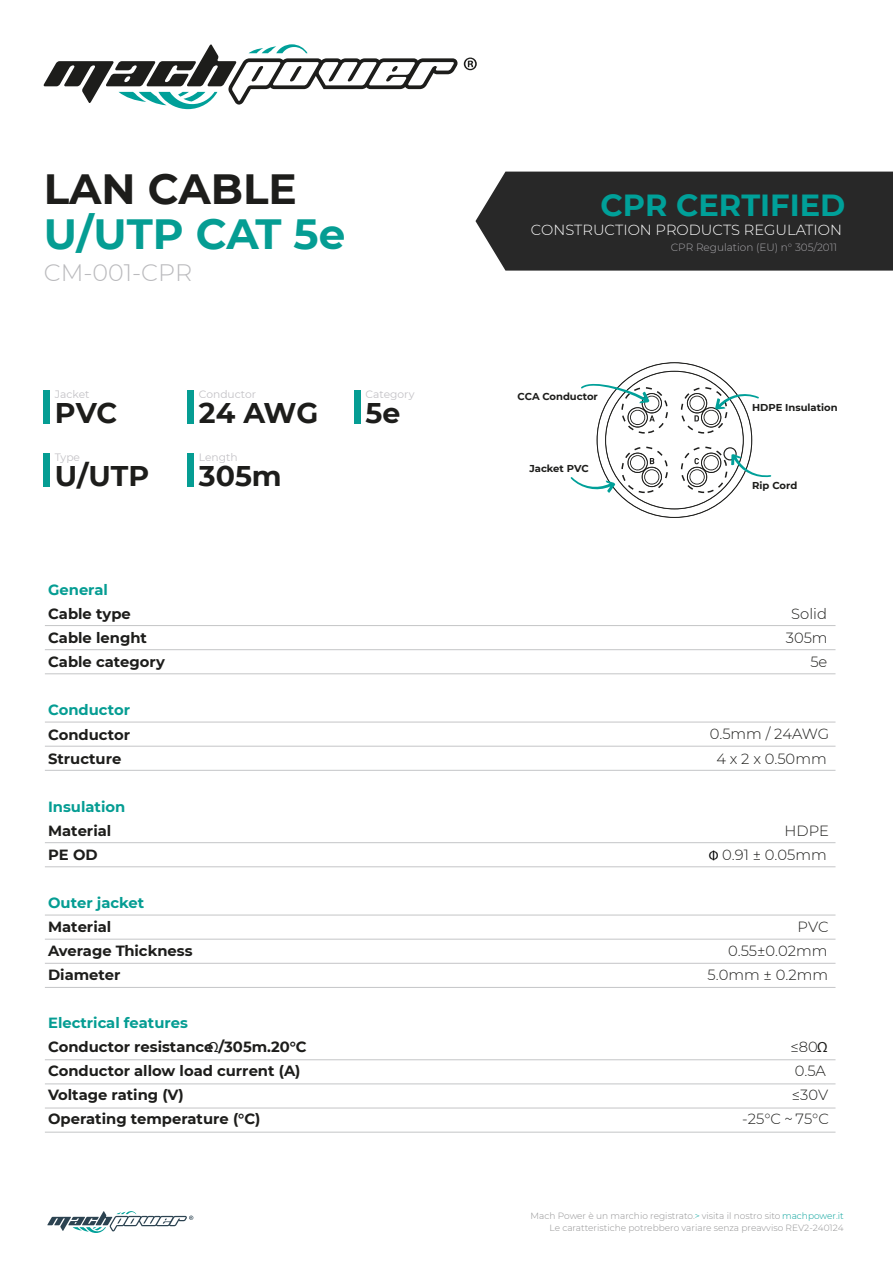
<style>
.page{position:relative;width:893px;height:1263px;background:#fff}
.page>*{position:absolute;margin:0;border:0;box-sizing:border-box;transform-origin:0 0}
.t1{font:700 42.15px "Montserrat";color:#059d93}
.t2{font:700 42.15px "Montserrat";color:#1d1d1b}
.t3{font:700 30.45px "Montserrat";color:#00a099}
.t4{font:700 28.5px "Montserrat";color:#1d1d1b}
.t5{font:300 23.85px "Montserrat";color:#bababd}
.t6{font:700 14.7px/24px "Montserrat";color:#1d1d1b}
.t7{font:300 14.7px/24px "Montserrat";color:#1d1d1b;text-align:right}
.t8{font:700 14.7px "Montserrat";color:#059d93}
.t9{font:300 14.7px "Montserrat";color:#fff}
.t10{font:10.65px "Montserrat";color:#c3c2c6}
.t11{font:300 10.5px "Montserrat";color:#a8a7ab}
.t12{font:700 10.05px "Montserrat";color:#1d1d1b}
.t13{font:300 9px/12px "Montserrat";color:#909091;text-align:right}
.s1{color:#059d93}
.s2{font-family:"Myriad Pro";font-weight:400}
.s3{font-family:"Myriad Pro";font-weight:400;font-size:13.5px;color:#000101}
.s4{color:#00a099}
</style>
<div class="page">
<div style="left:44px;top:390px;width:6px;height:34px;background:#059d93"></div>
<div style="left:44px;top:453px;width:6px;height:34px;background:#059d93"></div>
<div style="left:188px;top:390px;width:6px;height:34px;background:#059d93"></div>
<div style="left:188px;top:453px;width:6px;height:34px;background:#059d93"></div>
<div style="left:354px;top:390px;width:7px;height:34px;background:#059d93"></div>
<svg style="left:44px;top:44px;width:433px;height:65px"></svg>
<div style="left:475px;top:172px;width:418px;height:99px;background:#282828"></div>
<svg style="left:570px;top:362px;width:202px;height:156px"></svg>
<hr style="left:45px;top:625px;width:790px;height:1px;background:#c4c5c7">
<hr style="left:45px;top:649px;width:790px;height:1px;background:#c4c5c7">
<hr style="left:45px;top:673px;width:790px;height:1px;background:#c4c5c7">
<hr style="left:45px;top:722px;width:790px;height:1px;background:#c4c5c7">
<hr style="left:45px;top:746px;width:790px;height:1px;background:#c4c5c7">
<hr style="left:45px;top:770px;width:790px;height:1px;background:#c4c5c7">
<hr style="left:45px;top:866px;width:790px;height:1px;background:#c4c5c7">
<hr style="left:45px;top:842px;width:790px;height:1px;background:#c4c5c7">
<hr style="left:45px;top:915px;width:790px;height:1px;background:#c4c5c7">
<hr style="left:45px;top:987px;width:790px;height:1px;background:#c4c5c7">
<hr style="left:45px;top:963px;width:790px;height:1px;background:#c4c5c7">
<hr style="left:45px;top:939px;width:790px;height:1px;background:#c4c5c7">
<hr style="left:45px;top:1108px;width:790px;height:1px;background:#c4c5c7">
<hr style="left:45px;top:1084px;width:790px;height:1px;background:#c4c5c7">
<hr style="left:45px;top:1132px;width:790px;height:1px;background:#c4c5c7">
<hr style="left:45px;top:1059px;width:790px;height:1px;background:#c4c5c7">
<svg style="left:47px;top:1211px;width:146px;height:22px"></svg>
<h1 class="t2" style="left:44px;top:159px;width:255px">LAN CABLE</h1>
<h1 class="t1" style="left:44px;top:204px;width:303px">U/UTP CAT 5e</h1>
<h3 class="t5" style="left:44px;top:257px;width:150px">CM-001-CPR</h3>
<p class="t10" style="left:55px;top:386px;width:36px">Jacket</p>
<h3 class="t4" style="left:55px;top:392px;width:64px">PVC</h3>
<p class="t10" style="left:55px;top:449px;width:27px">Type</p>
<h3 class="t4" style="left:55px;top:455px;width:96px">U/UTP</h3>
<p class="t10" style="left:199px;top:386px;width:59px">Conductor</p>
<h3 class="t4" style="left:199px;top:392px;width:121px">24 AWG</h3>
<p class="t10" style="left:199px;top:449px;width:40px">Length</p>
<h3 class="t4" style="left:199px;top:455px;width:84px">305m</h3>
<p class="t8" style="left:48px;top:579px;width:61px">General</p>
<p class="t6" style="left:48px;top:601px;width:118px">Cable type<br>Cable lenght<br>Cable category</p>
<p class="t8" style="left:48px;top:700px;width:83px">Conductor</p>
<p class="t6" style="left:48px;top:721px;width:83px">Conductor<br>Structure</p>
<p class="t8" style="left:48px;top:796px;width:79px">Insulation</p>
<p class="t6" style="left:48px;top:818px;width:65px">Material<br>PE OD</p>
<p class="t8" style="left:48px;top:892px;width:98px">Outer jacket</p>
<p class="t6" style="left:48px;top:914px;width:146px">Material<br>Average Thickness<br>Diameter</p>
<p class="t6" style="left:48px;top:1010px;width:260px"><span class="s1">Electrical features<br></span>Conductor resistance<span class="s2">Ω</span>/305m.20°C<br>Conductor allow load current (A)<br>Voltage rating (V)<br>Operating temperature (°C)</p>
<p class="t10" style="left:365px;top:386px;width:51px">Category</p>
<h3 class="t4" style="left:365px;top:392px;width:36px">5e</h3>
<h2 class="t3" style="left:600px;top:183px;width:246px">CPR CERTIFIED</h2>
<p class="t9" style="left:531px;top:219px;width:312px">CONSTRUCTION PRODUCTS REGULATION</p>
<p class="t11" style="left:671px;top:240px;width:168px">CPR Regulation (EU) n° 305/2011</p>
<p class="t12" style="left:518px;top:389px;width:82px">CCA Conductor</p>
<p class="t12" style="left:529px;top:461px;width:61px">Jacket PVC</p>
<p class="t12" style="left:752px;top:400px;width:87px">HDPE Insulation</p>
<p class="t12" style="left:752px;top:478px;width:47px">Rip Cord</p>
<p class="t7" style="left:786px;top:601px;width:43px">Solid<br>305m<br>5e</p>
<p class="t7" style="left:710px;top:722px;width:121px;text-align:center">0.5mm / 24AWG<br>4 x 2 x 0.50mm</p>
<p class="t7" style="left:709px;top:818px;width:122px">HDPE<br><span class="s3">Φ</span> 0.91 ± 0.05mm</p>
<p class="t7" style="left:708px;top:914px;width:123px">PVC<br>0.55±0.02mm<br>5.0mm ± 0.2mm</p>
<p class="t7" style="left:742px;top:1034px;width:88px">≤80<span class="s2">Ω<br></span>0.5A<br>≤30V<br>-25°C ~ 75°C</p>
<p class="t13" style="left:531px;top:1209px;width:315px">Mach Power è un marchio registrato. <span class="s4">&gt;</span> visita il nostro sito <span class="s4">machpower.it<br></span>Le caratteristiche potrebbero variare senza preavviso REV2-240124</p>
</div>
